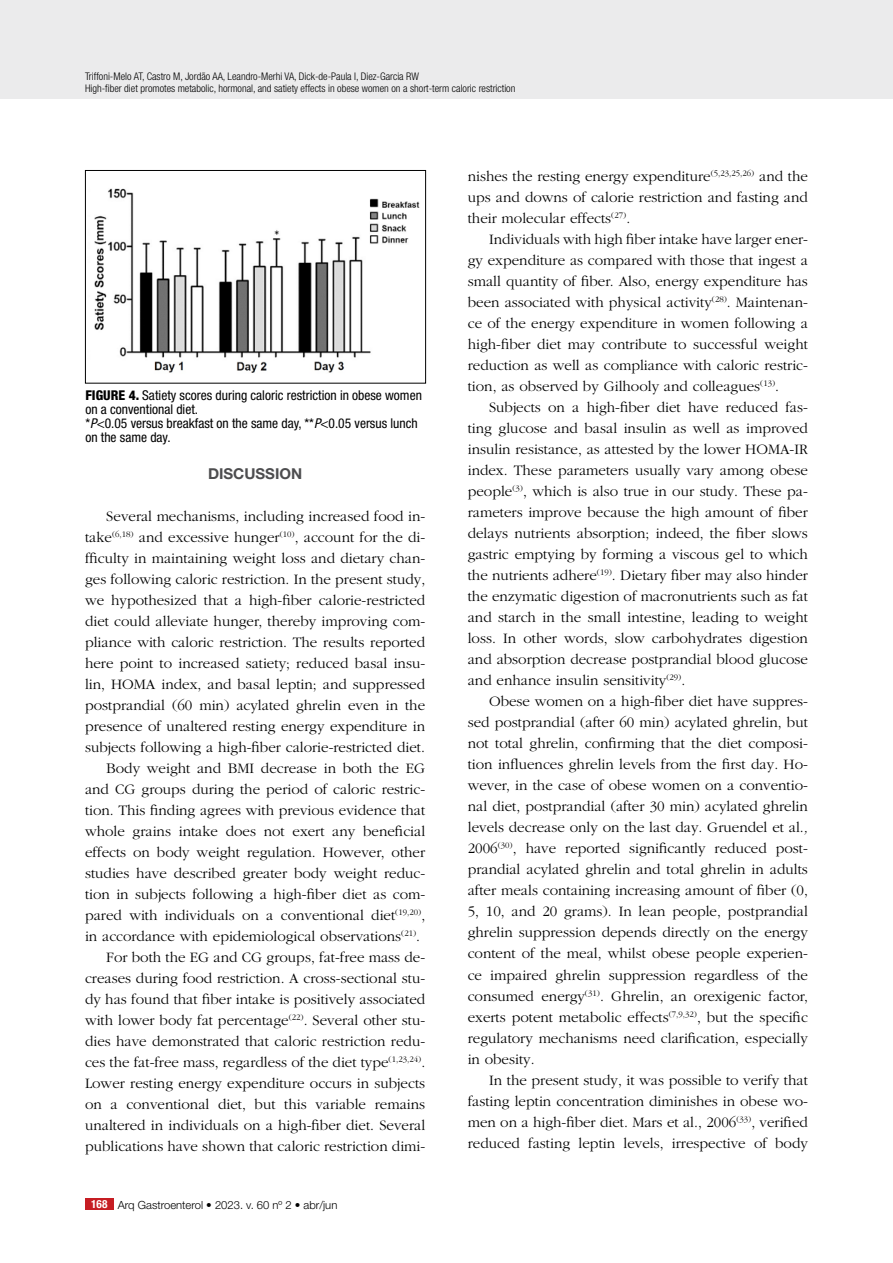
<style>
.page{position:relative;width:893px;height:1263px;background:#fff}
.page>*{position:absolute;margin:0;border:0;box-sizing:border-box;transform-origin:0 0}
.t1{font:300 15px/21px "Garamond";color:#000;text-align:justify}
.t2{font:700 15px "Helvetica Neue LT Pro";color:#4d4d4f}
.t3{font:condensed 13.5px/14.2px "Helvetica Neue LT Pro";color:#000}
.t4{font:300 11.25px "Helvetica Neue LT Pro";color:#000}
.t5{font:300 condensed 10.5px/12px "Helvetica Neue LT Pro";color:#000}
.t6{font:9px "Calibri";color:#000}
.s1{font-weight:800}
.s2{font-style:italic}
.s3{font-weight:700;font-stretch:condensed;color:#fff}
</style>
<div class="page">
<div style="left:0;top:0;width:893px;height:99px;background:#ebebec"></div>
<div style="left:85px;top:1198px;width:29px;height:12px;background:#c61d23"></div>
<img style="left:94px;top:188px;width:326px;height:185px">
<div style="left:85px;top:170px;width:341px;height:213px;border:1px solid #000"></div>
<p class="t5" style="left:85px;top:70px;width:432px">Triffoni-Melo AT, Castro M, Jordão AA, Leandro-Merhi VA, Dick-de-Paula I, Diez-Garcia RW<br>High-fiber diet promotes metabolic, hormonal, and satiety effects in obese women on a short-term caloric restriction</p>
<p class="t3" style="left:85px;top:388px;width:338px"><span class="s1">FIGURE 4.</span> Satiety scores during caloric restriction in obese women on a conventional diet.<br>*<span class="s2">P</span>&lt;0.05 versus breakfast on the same day, **<span class="s2">P</span>&lt;0.05 versus lunch on the same day.</p>
<p class="t2" style="left:208px;top:464px;width:96px">DISCUSSION</p>
<p class="t1" style="left:106px;top:506px;width:320px">Several mechanisms, including increased food in-</p>
<p class="t1" style="left:85px;top:527px;width:342px">take<sup>(6,18)</sup> and excessive hunger<sup>(10)</sup>, account for the di-</p>
<p class="t1" style="left:85px;top:548px;width:342px">fficulty in maintaining weight loss and dietary chan-</p>
<p class="t1" style="left:85px;top:569px;width:342px">ges following caloric restriction. In the present study,</p>
<p class="t1" style="left:85px;top:590px;width:342px">we hypothesized that a high-fiber calorie-restricted</p>
<p class="t1" style="left:85px;top:611px;width:342px">diet could alleviate hunger, thereby improving com-</p>
<p class="t1" style="left:85px;top:632px;width:342px">pliance with caloric restriction. The results reported</p>
<p class="t1" style="left:85px;top:653px;width:342px">here point to increased satiety; reduced basal insu-</p>
<p class="t1" style="left:85px;top:674px;width:342px">lin, HOMA index, and basal leptin; and suppressed</p>
<p class="t1" style="left:85px;top:695px;width:342px">postprandial (60 min) acylated ghrelin even in the</p>
<p class="t1" style="left:85px;top:716px;width:342px">presence of unaltered resting energy expenditure in</p>
<p class="t1" style="left:85px;top:737px;width:341px">subjects following a high-fiber calorie-restricted diet.</p>
<p class="t1" style="left:106px;top:758px;width:320px">Body weight and BMI decrease in both the EG</p>
<p class="t1" style="left:85px;top:779px;width:342px">and CG groups during the period of caloric restric-</p>
<p class="t1" style="left:85px;top:800px;width:342px">tion. This finding agrees with previous evidence that</p>
<p class="t1" style="left:85px;top:821px;width:342px">whole grains intake does not exert any beneficial</p>
<p class="t1" style="left:85px;top:842px;width:342px">effects on body weight regulation. However, other</p>
<p class="t1" style="left:85px;top:863px;width:342px">studies have described greater body weight reduc-</p>
<p class="t1" style="left:85px;top:884px;width:342px">tion in subjects following a high-fiber diet as com-</p>
<p class="t1" style="left:85px;top:905px;width:342px">pared with individuals on a conventional diet<sup>(19,20)</sup>,</p>
<p class="t1" style="left:85px;top:926px;width:337px">in accordance with epidemiological observations<sup>(21)</sup>.</p>
<p class="t1" style="left:106px;top:947px;width:320px">For both the EG and CG groups, fat-free mass de-</p>
<p class="t1" style="left:85px;top:968px;width:342px">creases during food restriction. A cross-sectional stu-</p>
<p class="t1" style="left:85px;top:989px;width:342px">dy has found that fiber intake is positively associated</p>
<p class="t1" style="left:85px;top:1010px;width:342px">with lower body fat percentage<sup>(22)</sup>. Several other stu-</p>
<p class="t1" style="left:85px;top:1031px;width:342px">dies have demonstrated that caloric restriction redu-</p>
<p class="t1" style="left:85px;top:1052px;width:342px">ces the fat-free mass, regardless of the diet type<sup>(1,23,24)</sup>.</p>
<p class="t1" style="left:85px;top:1073px;width:342px">Lower resting energy expenditure occurs in subjects</p>
<p class="t1" style="left:85px;top:1094px;width:342px">on a conventional diet, but this variable remains</p>
<p class="t1" style="left:85px;top:1115px;width:342px">unaltered in individuals on a high-fiber diet. Several</p>
<p class="t1" style="left:85px;top:1136px;width:342px">publications have shown that caloric restriction dimi-</p>
<p class="t4" style="left:91px;top:1198px;width:248px"><span class="s3">168</span> Arq Gastroenterol • 2023. v. 60 nº 2 • abr/jun</p>
<p class="t1" style="left:468px;top:166px;width:342px">nishes the resting energy expenditure<sup>(5,23,25,26)</sup> and the ups and downs of calorie restriction and fasting and their molecular effects<sup>(27)</sup>.</p>
<p class="t1" style="left:468px;top:229px;width:342px;text-indent:21px">Individuals with high fiber intake have larger ener&shy;gy expenditure as compared with those that ingest a small quantity of fiber. Also, energy expenditure has been associated with physical activity<sup>(28)</sup>. Maintenan&shy;ce of the energy expenditure in women following a high-fiber diet may contribute to successful weight reduction as well as compliance with caloric restric&shy;tion, as observed by Gilhooly and colleagues<sup>(13)</sup>.</p>
<p class="t1" style="left:468px;top:397px;width:342px;text-indent:21px">Subjects on a high-fiber diet have reduced fas&shy;ting glucose and basal insulin as well as improved insulin resistance, as attested by the lower HOMA-IR index. These parameters usually vary among obese people<sup>(3)</sup>, which is also true in our study. These pa&shy;rameters improve because the high amount of fiber delays nutrients absorption; indeed, the fiber slows gastric emptying by forming a viscous gel to which the nutrients adhere<sup>(19)</sup>. Dietary fiber may also hinder the enzymatic digestion of macronutrients such as fat and starch in the small intestine, leading to weight loss. In other words, slow carbohydrates digestion and absorption decrease postprandial blood glucose and enhance insulin sensitivity<sup>(29)</sup>.</p>
<p class="t1" style="left:468px;top:691px;width:342px;text-indent:21px">Obese women on a high-fiber diet have suppres&shy;sed postprandial (after 60 min) acylated ghrelin, but not total ghrelin, confirming that the diet composi&shy;tion influences ghrelin levels from the first day. Ho&shy;wever, in the case of obese women on a conventio&shy;nal diet, postprandial (after 30 min) acylated ghrelin levels decrease only on the last day. Gruendel et al.<span class="s2">, </span>2006<sup>(30)</sup>, have reported significantly reduced post&shy;prandial acylated ghrelin and total ghrelin in adults after meals containing increasing amount of fiber (0, 5, 10, and 20 grams). In lean people, postprandial ghrelin suppression depends directly on the energy content of the meal, whilst obese people experien&shy;ce impaired ghrelin suppression regardless of the consumed energy<sup>(31)</sup>. Ghrelin, an orexigenic factor, exerts potent metabolic effects<sup>(7,9,32)</sup>, but the specific regulatory mechanisms need clarification, especially in obesity.</p>
<p class="t1" style="left:468px;top:1069px;width:342px;text-indent:21px">In the present study, it was possible to verify that fasting leptin concentration diminishes in obese wo&shy;men on a high-fiber diet. Mars et al., 2006<sup>(33)</sup>, verified reduced fasting leptin levels, irrespective of body</p>
<p class="t6" style="left:474px;top:577px;width:6px">2</p>
</div>
